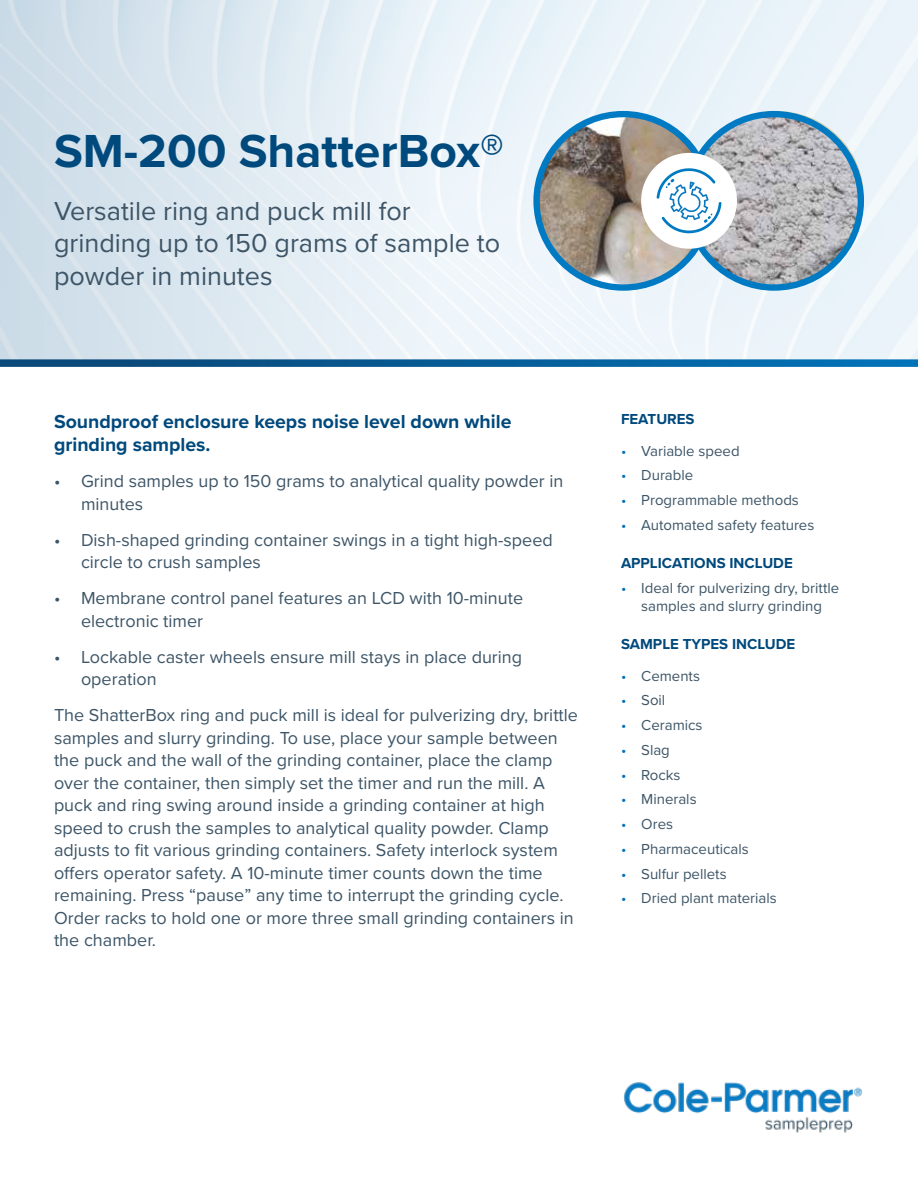
<style>
.page{position:relative;width:918px;height:1188px;background:#fff}
.page>*{position:absolute;margin:0;border:0;box-sizing:border-box;transform-origin:0 0}
.t1{font:700 48px "Proxima Nova";color:#00497c}
.t2{font:27px/32.4px "Proxima Nova";color:#3d5567}
.t3{font:700 19.5px/23.4px "Proxima Nova";color:#00497c}
.t4{font:18px/22.5px "Proxima Nova";color:#3d5567}
.t5{font:15px/18px "Proxima Nova";color:#3d5567;text-align:center}
.t6{font:700 15px "Proxima Nova";color:#00497c}
.s1{color:#0072bc}
</style>
<div class="page">
<img style="left:452px;top:0;width:466px;height:359px">
<div style="left:0;top:0;width:452px;height:364px;background:linear-gradient(to right,#cbdbe7,#eff6fb)"></div>
<svg style="left:0;top:359px;width:918px;height:8px;background:#14659b"></svg>
<img style="left:624px;top:1082px;width:239px;height:51px">
<img style="left:537px;top:114px;width:173px;height:174px;border-radius:87px">
<div style="left:533px;top:111px;width:180px;height:180px;border:6px solid #007ac2;border-radius:50%"></div>
<img style="left:687px;top:114px;width:174px;height:174px;border-radius:87px">
<div style="left:684px;top:111px;width:180px;height:180px;border:6px solid #007ac2;border-radius:50%"></div>
<div style="left:641px;top:153px;width:96px;height:96px;background:#fff;border-radius:50%"></div>
<svg style="left:656px;top:168px;width:65px;height:65px"></svg>
<h1 class="t1" style="left:54px;top:115px;width:451px">SM-200 ShatterBox®</h1>
<h2 class="t2" style="left:54px;top:193px;width:448px">Versatile ring and puck mill for grinding up to 150 grams of sample to powder in minutes</h2>
<p class="t3" style="left:54px;top:409px;width:459px">Soundproof enclosure keeps noise level down while grinding samples.</p>
<p class="t4" style="left:81px;top:469px;width:484px;text-indent:-27px">• Grind samples up to 150 grams to analytical quality powder in minutes</p>
<p class="t4" style="left:81px;top:527px;width:473px;text-indent:-27px">• Dish-shaped grinding container swings in a tight high-speed circle to crush samples</p>
<p class="t4" style="left:81px;top:586px;width:444px;text-indent:-27px">• Membrane control panel features an LCD with 10-minute electronic timer</p>
<p class="t4" style="left:81px;top:644px;width:443px;text-indent:-27px">• Lockable caster wheels ensure mill stays in place during operation</p>
<p class="t4" style="left:54px;top:703px;width:526px">The ShatterBox ring and puck mill is ideal for pulverizing dry, brittle samples and slurry grinding. To use, place your sample between the puck and the wall of the grinding container, place the clamp over the container, then simply set the timer and run the mill. A puck and ring swing around inside a grinding container at high speed to crush the samples to analytical quality powder. Clamp adjusts to fit various grinding containers. Safety interlock system offers operator safety. A 10-minute timer counts down the time remaining. Press “pause” any time to interrupt the grinding cycle.<br>Order racks to hold one or more three small grinding containers in the chamber.</p>
<p class="t6" style="left:621px;top:408px;width:75px">FEATURES</p>
<p class="t5" style="left:621px;top:441px;width:120px"><span class="s1">•</span> Variable speed</p>
<p class="t5" style="left:621px;top:466px;width:74px"><span class="s1">•</span> Durable</p>
<p class="t5" style="left:621px;top:490px;width:179px"><span class="s1">•</span> Programmable methods</p>
<p class="t5" style="left:621px;top:515px;width:195px"><span class="s1">•</span> Automated safety features</p>
<p class="t6" style="left:621px;top:552px;width:173px">APPLICATIONS INCLUDE</p>
<p class="t5" style="left:621px;top:578px;width:220px"><span class="s1">•</span> Ideal for pulverizing dry, brittle samples and slurry grinding</p>
<p class="t6" style="left:621px;top:633px;width:176px">SAMPLE TYPES INCLUDE</p>
<p class="t5" style="left:621px;top:666px;width:81px"><span class="s1">•</span> Cements</p>
<p class="t5" style="left:621px;top:691px;width:46px"><span class="s1">•</span> Soil</p>
<p class="t5" style="left:621px;top:715px;width:83px"><span class="s1">•</span> Ceramics</p>
<p class="t5" style="left:621px;top:740px;width:50px"><span class="s1">•</span> Slag</p>
<p class="t5" style="left:621px;top:765px;width:61px"><span class="s1">•</span> Rocks</p>
<p class="t5" style="left:621px;top:790px;width:77px"><span class="s1">•</span> Minerals</p>
<p class="t5" style="left:621px;top:814px;width:54px"><span class="s1">•</span> Ores</p>
<p class="t5" style="left:621px;top:839px;width:129px"><span class="s1">•</span> Pharmaceuticals</p>
<p class="t5" style="left:621px;top:864px;width:107px"><span class="s1">•</span> Sulfur pellets</p>
<p class="t5" style="left:621px;top:889px;width:157px"><span class="s1">•</span> Dried plant materials</p>
</div>
